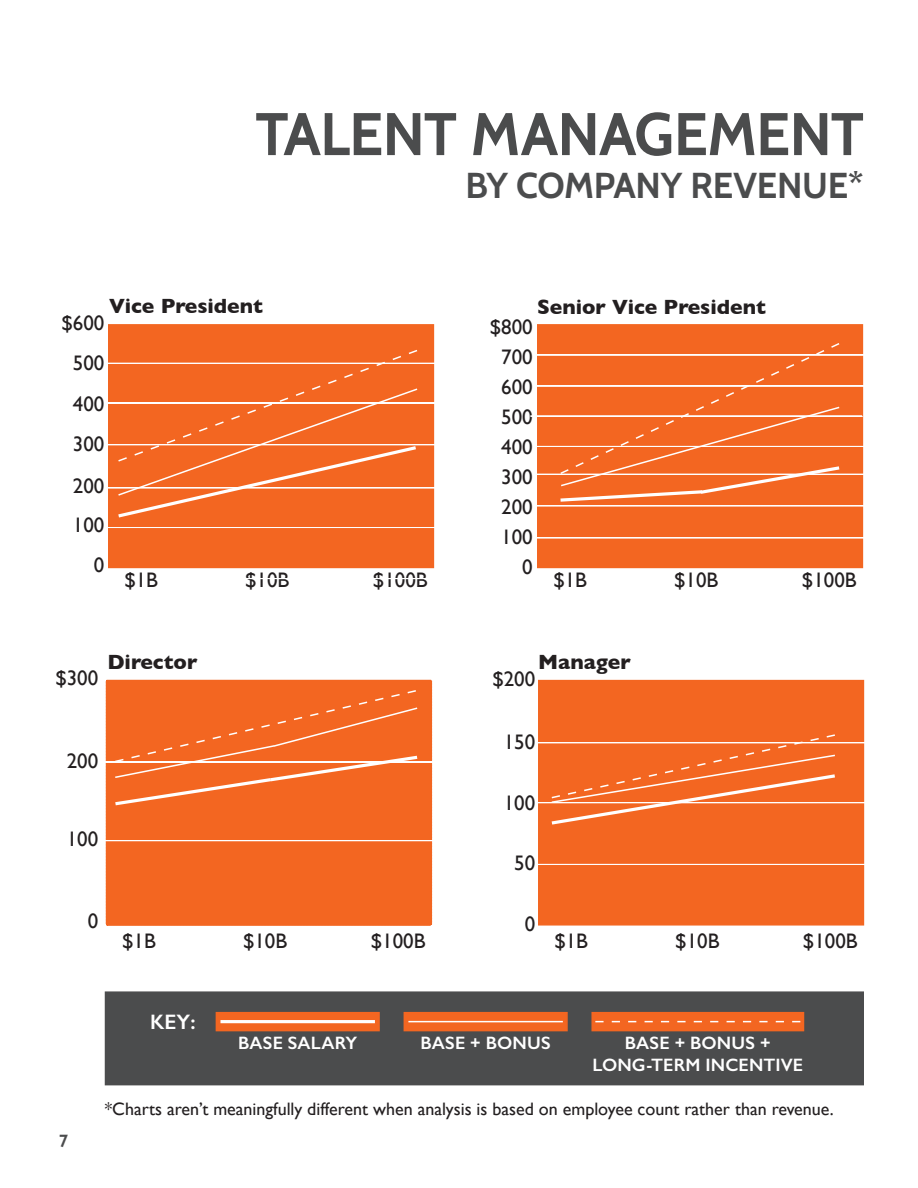
<style>
.page{position:relative;width:918px;height:1188px;background:#fff}
.page>*{position:absolute;margin:0;border:0;box-sizing:border-box;transform-origin:0 0}
.t1{font:700 60px "Cabin";letter-spacing:-.015em;color:#4b4c4d}
.t2{font:700 36px "Cabin";letter-spacing:-.01em;color:#4b4c4d}
.t3{font:21px "Gill Sans";color:#231f20}
.t4{font:700 21px "Gill Sans";color:#231f20}
.t5{font:21px "Gill Sans";color:#231f20}
.t6{font:600 21px "Gill Sans";color:#fff}
.t7{font:18px "Gill Sans";color:#231f20}
.t8{font:600 18px/21.6px "Gill Sans";letter-spacing:.01em;color:#fff;text-align:center}
.t9{font:600 18px "Gill Sans";color:#4b4c4d}
</style>
<div class="page">
<div style="left:108px;top:324px;width:326px;height:244px;background:#f36621;border:2px solid #f36621"></div>
<svg style="left:108px;top:527px;width:326px;height:1px"></svg>
<div style="left:106px;top:680px;width:326px;height:246px;background:#f36621"></div>
<svg style="left:106px;top:840px;width:326px;height:1px"></svg>
<svg style="left:105px;top:689px;width:328px;height:118px;background:#f36f2f"></svg>
<div style="left:538px;top:680px;width:326px;height:246px;background:#f36621;border:2px solid #f36621"></div>
<div style="left:537px;top:324px;width:326px;height:244px;background:#f36621;border:2px solid #f36621"></div>
<svg style="left:537px;top:538px;width:327px;height:1px"></svg>
<div style="left:105px;top:991px;width:759px;height:94px;background:#4b4c4d;border:2px solid #4b4c4d"></div>
<div style="left:216px;top:1012px;width:164px;height:19px;background:#f36621"></div>
<svg style="left:404px;top:1012px;width:164px;height:19px;background:#f26926"></svg>
<div style="left:591px;top:1012px;width:213px;height:19px;background:#f36621"></div>
<hr style="left:220px;top:1020px;width:155px;height:3px;background:#fff">
<hr style="left:408px;top:1021px;width:155px;height:1px;background:#fff">
<svg style="left:595px;top:1021px;width:205px;height:1px"></svg>
<svg style="left:108px;top:349px;width:327px;height:171px"></svg>
<svg style="left:537px;top:342px;width:327px;height:165px"></svg>
<svg style="left:538px;top:733px;width:327px;height:94px"></svg>
<svg style="left:538px;top:864px;width:326px;height:1px"></svg>
<p class="t1" style="left:255px;top:98px;width:610px">TALENT MANAGEMENT</p>
<p class="t2" style="left:466px;top:164px;width:400px">BY COMPANY REVENUE*</p>
<p class="t4" style="left:109px;top:290px;width:155px">Vice President</p>
<p class="t3" style="left:61px;top:310px;width:44px">$600</p>
<p class="t3" style="left:73px;top:351px;width:33px">500</p>
<p class="t3" style="left:73px;top:391px;width:33px">400</p>
<p class="t3" style="left:73px;top:432px;width:33px">300</p>
<p class="t3" style="left:73px;top:474px;width:33px">200</p>
<p class="t3" style="left:73px;top:513px;width:33px">100</p>
<p class="t3" style="left:94px;top:553px;width:12px">0</p>
<p class="t3" style="left:124px;top:568px;width:35px">$1B</p>
<p class="t3" style="left:245px;top:568px;width:46px">$10B</p>
<p class="t3" style="left:373px;top:568px;width:56px">$100B</p>
<p class="t3" style="left:55px;top:665px;width:44px">$300</p>
<p class="t4" style="left:107px;top:645px;width:92px">Director</p>
<p class="t3" style="left:67px;top:748px;width:33px">200</p>
<p class="t3" style="left:67px;top:826px;width:33px">100</p>
<p class="t3" style="left:88px;top:908px;width:12px">0</p>
<p class="t3" style="left:122px;top:928px;width:35px">$1B</p>
<p class="t3" style="left:243px;top:928px;width:46px">$10B</p>
<p class="t3" style="left:371px;top:928px;width:56px">$100B</p>
<p class="t6" style="left:150px;top:1009px;width:47px">KEY:</p>
<p class="t4" style="left:537px;top:290px;width:231px">Senior Vice President</p>
<p class="t5" style="left:490px;top:315px;width:44px">$800</p>
<p class="t5" style="left:501px;top:345px;width:33px">700</p>
<p class="t5" style="left:501px;top:375px;width:33px">600</p>
<p class="t5" style="left:501px;top:405px;width:33px">500</p>
<p class="t5" style="left:501px;top:435px;width:33px">400</p>
<p class="t5" style="left:501px;top:465px;width:33px">300</p>
<p class="t5" style="left:501px;top:495px;width:33px">200</p>
<p class="t5" style="left:501px;top:525px;width:33px">100</p>
<p class="t5" style="left:522px;top:555px;width:12px">0</p>
<p class="t3" style="left:553px;top:568px;width:35px">$1B</p>
<p class="t3" style="left:674px;top:568px;width:46px">$10B</p>
<p class="t3" style="left:802px;top:568px;width:56px">$100B</p>
<p class="t4" style="left:538px;top:645px;width:94px">Manager</p>
<p class="t3" style="left:492px;top:666px;width:44px">$200</p>
<p class="t3" style="left:504px;top:729px;width:33px">150</p>
<p class="t3" style="left:504px;top:791px;width:33px">100</p>
<p class="t3" style="left:514px;top:851px;width:22px">50</p>
<p class="t3" style="left:525px;top:911px;width:12px">0</p>
<p class="t3" style="left:554px;top:928px;width:35px">$1B</p>
<p class="t3" style="left:675px;top:928px;width:46px">$10B</p>
<p class="t3" style="left:803px;top:928px;width:56px">$100B</p>
<p class="t8" style="left:238px;top:1032px;width:121px">BASE SALARY</p>
<p class="t8" style="left:420px;top:1032px;width:132px">BASE + BONUS</p>
<p class="t8" style="left:592px;top:1032px;width:212px">BASE + BONUS +<br>LONG-TERM INCENTIVE</p>
<p class="t9" style="left:59px;top:1130px;width:11px">7</p>
<p class="t7" style="left:105px;top:1098px;width:730px">*Charts aren’t meaningfully different when analysis is based on employee count rather than revenue.</p>
</div>
